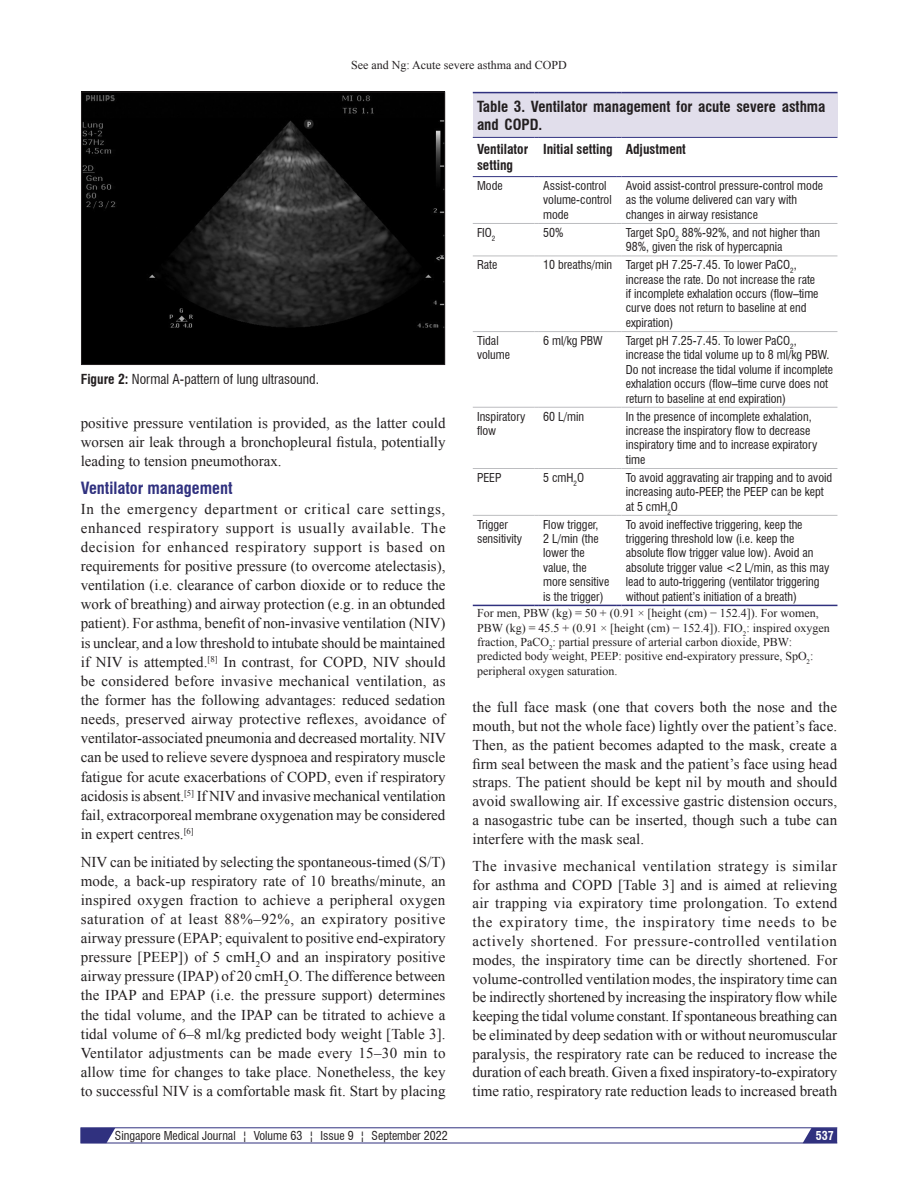
<style>
.page{position:relative;width:918px;height:1188px;background:#fff}
.page>*{position:absolute;margin:0;border:0;box-sizing:border-box;transform-origin:0 0}
.t1{font:700 condensed 16.5px "Swiss 721 BT";color:#30317f}
.TX{font:15px/19.2px "Times New Roman";color:#231f20;text-align:justify}
.TT{font:700 condensed 15px/18px "Swiss 721 BT";color:#231f20}
.TCH{font:700 condensed 13.5px/16.2px "Swiss 721 BT";color:#231f20}
.FGC{font:condensed 13.5px "Swiss 721 BT";color:#231f20}
.TB{font:condensed 12px/14.4px "Swiss 721 BT";color:#231f20}
.TBL{font:condensed 12px/14.4px "Swiss 721 BT";color:#231f20}
.TFN{font:12px/14.4px "Times New Roman";color:#231f20}
.t2{font:700 condensed 12px "Swiss 721 BT";color:#fff}
.s1{font-weight:700}
</style>
<div class="page">
<svg style="left:81px;top:1127px;width:757px;height:16px"></svg>
<img style="left:83px;top:94px;width:360px;height:269px">
<div style="left:81px;top:92px;width:364px;height:273px;border:1px solid #231f20"></div>
<div style="left:473px;top:93px;width:364px;height:44px;background:#e1deeb"></div>
<hr style="left:473px;top:223px;width:61px;height:1px;background:#bcbdc0">
<hr style="left:539px;top:223px;width:78px;height:1px;background:#bcbdc0">
<hr style="left:621px;top:223px;width:216px;height:1px;background:#bcbdc0">
<hr style="left:473px;top:256px;width:61px;height:1px;background:#bcbdc0">
<hr style="left:539px;top:256px;width:78px;height:1px;background:#bcbdc0">
<hr style="left:621px;top:256px;width:216px;height:1px;background:#bcbdc0">
<hr style="left:473px;top:331px;width:61px;height:1px;background:#bcbdc0">
<hr style="left:539px;top:331px;width:78px;height:1px;background:#bcbdc0">
<hr style="left:621px;top:331px;width:216px;height:1px;background:#bcbdc0">
<hr style="left:473px;top:407px;width:61px;height:1px;background:#bcbdc0">
<hr style="left:539px;top:407px;width:78px;height:1px;background:#bcbdc0">
<hr style="left:621px;top:407px;width:216px;height:1px;background:#bcbdc0">
<hr style="left:473px;top:468px;width:61px;height:1px;background:#bcbdc0">
<hr style="left:539px;top:468px;width:78px;height:1px;background:#bcbdc0">
<hr style="left:621px;top:468px;width:216px;height:1px;background:#bcbdc0">
<hr style="left:473px;top:605px;width:61px;height:1px;background:#30317f">
<hr style="left:539px;top:605px;width:78px;height:1px;background:#30317f">
<hr style="left:621px;top:605px;width:216px;height:1px;background:#30317f">
<hr style="left:473px;top:515px;width:61px;height:1px;background:#bcbdc0">
<hr style="left:539px;top:515px;width:78px;height:1px;background:#bcbdc0">
<hr style="left:621px;top:515px;width:216px;height:1px;background:#bcbdc0">
<hr style="left:473px;top:176px;width:61px;height:1px;background:#30317f">
<hr style="left:539px;top:176px;width:78px;height:1px;background:#30317f">
<hr style="left:621px;top:176px;width:216px;height:1px;background:#30317f">
<hr style="left:473px;top:92px;width:61px;height:1px;background:#30317f">
<hr style="left:539px;top:92px;width:78px;height:1px;background:#30317f">
<hr style="left:621px;top:92px;width:216px;height:1px;background:#30317f">
<hr style="left:473px;top:137px;width:61px;height:1px;background:#30317f">
<hr style="left:539px;top:137px;width:78px;height:1px;background:#30317f">
<hr style="left:621px;top:137px;width:216px;height:1px;background:#30317f">
<p class="TFN" style="left:351px;top:57px;width:217px">See and Ng: Acute severe asthma and COPD</p>
<p class="FGC" style="left:81px;top:371px;width:240px"><span class="s1">Figure 2:</span> Normal A‑pattern of lung ultrasound.</p>
<p class="TX" style="left:81px;top:412px;width:366px">positive pressure ventilation is provided, as the latter could worsen air leak through a bronchopleural fistula, potentially leading to tension pneumothorax.</p>
<h2 class="t1" style="left:81px;top:479px;width:153px">Ventilator management</h2>
<p class="TX" style="left:81px;top:499px;width:367px">In the emergency department or critical care settings, enhanced respiratory support is usually available. The decision for enhanced respiratory support is based on requirements for positive pressure (to overcome atelectasis), ventilation (i.e. clearance of carbon dioxide or to reduce the work of breathing) and airway protection (e.g. in an obtunded patient). For asthma, benefit of non‑invasive ventilation (NIV) is unclear, and a low threshold to intubate should be maintained if NIV is attempted.<sup>[8]</sup> In contrast, for COPD, NIV should be considered before invasive mechanical ventilation, as the former has the following advantages: reduced sedation needs, preserved airway protective reflexes, avoidance of ventilator‑associated pneumonia and decreased mortality. NIV can be used to relieve severe dyspnoea and respiratory muscle fatigue for acute exacerbations of COPD, even if respiratory acidosis is absent.<sup>[5]</sup> If NIV and invasive mechanical ventilation fail, extracorporeal membrane oxygenation may be considered in expert centres.<sup>[6]</sup></p>
<p class="TX" style="left:81px;top:851px;width:366px">NIV can be initiated by selecting the spontaneous‑timed (S/T) mode, a back‑up respiratory rate of 10 breaths/minute, an inspired oxygen fraction to achieve a peripheral oxygen saturation of at least 88%–92%, an expiratory positive airway pressure (EPAP; equivalent to positive end‑expiratory pressure [PEEP]) of 5 cmH<sub>2</sub>O and an inspiratory positive airway pressure (IPAP) of 20 cmH<sub>2</sub>O. The difference between the IPAP and EPAP (i.e. the pressure support) determines the tidal volume, and the IPAP can be titrated to achieve a tidal volume of 6–8 ml/kg predicted body weight [Table 3].<br>Ventilator adjustments can be made every 15–30 min to allow time for changes to take place. Nonetheless, the key to successful NIV is a comfortable mask fit. Start by placing</p>
<p class="TT" style="left:477px;top:97px;width:350px">Table 3. Ventilator management for acute severe asthma and COPD.</p>
<p class="TCH" style="left:477px;top:141px;width:53px">Ventilator setting</p>
<p class="TCH" style="left:543px;top:141px;width:71px">Initial setting</p>
<p class="TCH" style="left:626px;top:141px;width:62px">Adjustment</p>
<p class="TB" style="left:477px;top:178px;width:27px">Mode</p>
<p class="TB" style="left:543px;top:178px;width:70px">Assist‑control volume‑control mode</p>
<p class="TB" style="left:626px;top:178px;width:199px">Avoid assist‑control pressure‑control mode as the volume delivered can vary with changes in airway resistance</p>
<p class="TB" style="left:477px;top:225px;width:20px">FIO<sub>2</sub></p>
<p class="TB" style="left:543px;top:225px;width:22px">50%</p>
<p class="TB" style="left:626px;top:225px;width:196px">Target SpO<sub>2</sub> 88%-92%, and not higher than<br>98%, given the risk of hypercapnia</p>
<p class="TB" style="left:477px;top:258px;width:22px">Rate</p>
<p class="TB" style="left:543px;top:258px;width:71px">10 breaths/min</p>
<p class="TB" style="left:626px;top:258px;width:194px">Target pH 7.25-7.45. To lower PaCO<sub>2</sub>, increase the rate. Do not increase the rate if incomplete exhalation occurs (flow–time curve does not return to baseline at end expiration)</p>
<p class="TB" style="left:477px;top:333px;width:35px">Tidal volume</p>
<p class="TB" style="left:543px;top:333px;width:61px">6 ml/kg PBW</p>
<p class="TB" style="left:626px;top:333px;width:209px">Target pH 7.25-7.45. To lower PaCO<sub>2</sub>, increase the tidal volume up to 8 ml/kg PBW.<br>Do not increase the tidal volume if incomplete exhalation occurs (flow–time curve does not return to baseline at end expiration)</p>
<p class="TB" style="left:477px;top:409px;width:50px">Inspiratory flow</p>
<p class="TB" style="left:543px;top:409px;width:42px">60 L/min</p>
<p class="TB" style="left:626px;top:409px;width:193px">In the presence of incomplete exhalation, increase the inspiratory flow to decrease inspiratory time and to increase expiratory time</p>
<p class="TB" style="left:477px;top:470px;width:26px">PEEP</p>
<p class="TB" style="left:543px;top:470px;width:42px">5 cmH<sub>2</sub>O</p>
<p class="TB" style="left:626px;top:470px;width:208px">To avoid aggravating air trapping and to avoid increasing auto‑PEEP, the PEEP can be kept at 5 cmH<sub>2</sub>O</p>
<p class="TBL" style="left:477px;top:517px;width:47px">Trigger sensitivity</p>
<p class="TBL" style="left:543px;top:517px;width:68px">Flow trigger,<br>2 L/min (the lower the value, the more sensitive is the trigger)</p>
<p class="TBL" style="left:626px;top:517px;width:205px">To avoid ineffective triggering, keep the triggering threshold low (i.e. keep the absolute flow trigger value low). Avoid an absolute trigger value &lt;2 L/min, as this may lead to auto‑triggering (ventilator triggering without patient’s initiation of a breath)</p>
<p class="TFN" style="left:477px;top:606px;width:354px">For men, PBW (kg) = 50 + (0.91 × [height (cm) − 152.4]). For women, PBW (kg) = 45.5 + (0.91 × [height (cm) − 152.4]). FIO<sub>2</sub>: inspired oxygen fraction, PaCO<sub>2</sub>: partial pressure of arterial carbon dioxide, PBW: predicted body weight, PEEP: positive end‑expiratory pressure, SpO<sub>2</sub>: peripheral oxygen saturation.</p>
<p class="TX" style="left:472px;top:697px;width:366px;line-height:18.8px">the full face mask (one that covers both the nose and the mouth, but not the whole face) lightly over the patient’s face.<br>Then, as the patient becomes adapted to the mask, create a firm seal between the mask and the patient’s face using head straps. The patient should be kept nil by mouth and should avoid swallowing air. If excessive gastric distension occurs, a nasogastric tube can be inserted, though such a tube can interfere with the mask seal.</p>
<p class="TX" style="left:472px;top:856px;width:366px;line-height:18.8px">The invasive mechanical ventilation strategy is similar for asthma and COPD [Table 3] and is aimed at relieving air trapping via expiratory time prolongation. To extend the expiratory time, the inspiratory time needs to be actively shortened. For pressure‑controlled ventilation modes, the inspiratory time can be directly shortened. For volume‑controlled ventilation modes, the inspiratory time can be indirectly shortened by increasing the inspiratory flow while keeping the tidal volume constant. If spontaneous breathing can be eliminated by deep sedation with or without neuromuscular paralysis, the respiratory rate can be reduced to increase the duration of each breath. Given a fixed inspiratory‑to‑expiratory time ratio, respiratory rate reduction leads to increased breath</p>
<p class="TBL" style="left:115px;top:1129px;width:334px">Singapore Medical Journal ¦ Volume 63 ¦ Issue 9 ¦ September 2022</p>
<p class="t2" style="left:816px;top:1129px;width:19px">537</p>
</div>
